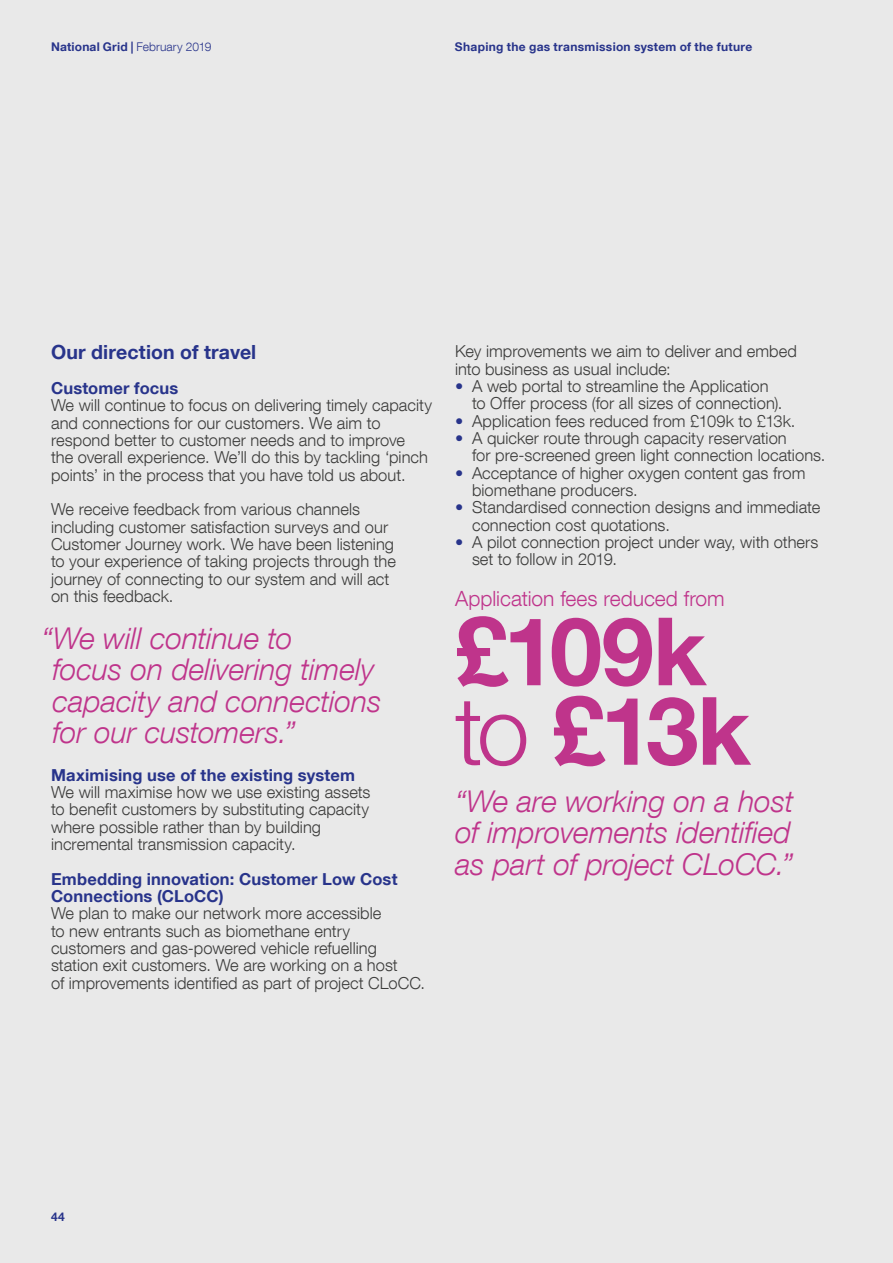
<style>
.page{position:relative;width:893px;height:1263px;background:#e9e9e9}
.page>*{position:absolute;margin:0;border:0;box-sizing:border-box;transform-origin:0 0}
.t1{font:700 94.5px/79.5px "Helvetica Neue LT Com";letter-spacing:-.02em;color:#bf348b}
.t2{font:italic 300 30px/31.5px "Helvetica Neue LT Com";letter-spacing:-.005em;color:#bf348b}
.t3{font:300 21px "Helvetica Neue LT Com";color:#bf348b}
.t4{font:700 19.5px "Helvetica Neue LT Com";letter-spacing:.01em;color:#28348b}
.t5{font:300 16.5px/17.4px "Helvetica Neue LT Com";letter-spacing:.005em;color:#3c3c3b}
.t6{font:700 16.5px/17.4px "Helvetica Neue LT Com";letter-spacing:.01em;color:#28348b}
.t7{font:700 12px "Helvetica Neue LT Com";letter-spacing:.025em;color:#28348b}
.s1{font-weight:300}
.s2{color:#28348b}
</style>
<div class="page">
<p class="t7" style="left:51px;top:39px;width:162px">National Grid | <span class="s1">February 2019</span></p>
<p class="t7" style="left:455px;top:39px;width:299px">Shaping the gas transmission system of the future</p>
<p class="t4" style="left:51px;top:340px;width:207px">Our direction of travel</p>
<p class="t6" style="left:51px;top:379px;width:129px">Customer focus</p>
<p class="t5" style="left:51px;top:396px;width:383px">We will continue to focus on delivering timely capacity and connections for our customers. We aim to respond better to customer needs and to improve<br>the overall experience. We’ll do this by tackling ‘pinch points’ in the process that you have told us about.</p>
<p class="t5" style="left:51px;top:500px;width:347px">We receive feedback from various channels including customer satisfaction surveys and our Customer Journey work. We have been listening to your experience of taking projects through the journey of connecting to our system and will act on this feedback.</p>
<h2 class="t2" style="left:52px;top:622px;width:330px;text-indent:-11px">“We will continue to<br>focus on delivering timely capacity and connections for our customers.”</h2>
<p class="t6" style="left:51px;top:766px;width:305px">Maximising use of the existing system</p>
<p class="t5" style="left:51px;top:783px;width:321px">We will maximise how we use existing assets to benefit customers by substituting capacity where possible rather than by building incremental transmission capacity.</p>
<p class="t6" style="left:51px;top:870px;width:348px">Embedding innovation: Customer Low Cost<br>Connections (CLoCC)</p>
<p class="t5" style="left:51px;top:904px;width:376px">We plan to make our network more accessible<br>to new entrants such as biomethane entry customers and gas-powered vehicle refuelling station exit customers. We are working on a host<br>of improvements identified as part of project CLoCC.</p>
<p class="t5" style="left:455px;top:342px;width:343px">Key improvements we aim to deliver and embed into business as usual include:</p>
<p class="t5" style="left:472px;top:377px;width:312px;text-indent:-17px"><span class="s2">•</span> A web portal to streamline the Application to Offer process (for all sizes of connection).</p>
<p class="t5" style="left:455px;top:412px;width:342px"><span class="s2">•</span> Application fees reduced from £109k to £13k.</p>
<p class="t5" style="left:472px;top:429px;width:355px;text-indent:-17px"><span class="s2">•</span> A quicker route through capacity reservation<br>for pre-screened green light connection locations.</p>
<p class="t5" style="left:472px;top:464px;width:335px;text-indent:-17px"><span class="s2">•</span> Acceptance of higher oxygen content gas from biomethane producers.</p>
<p class="t5" style="left:472px;top:498px;width:350px;text-indent:-17px"><span class="s2">•</span> Standardised connection designs and immediate connection cost quotations.</p>
<p class="t5" style="left:472px;top:533px;width:348px;text-indent:-17px"><span class="s2">•</span> A pilot connection project under way, with others set to follow in 2019.</p>
<p class="t3" style="left:455px;top:585px;width:271px">Application fees reduced from</p>
<h1 class="t1" style="left:455px;top:609px;width:297px">£109k <span class="s1">to</span> £13k</h1>
<h2 class="t2" style="left:455px;top:785px;width:340px;text-align:justify">“We are working on a host of improvements identified as part of project CLoCC.”</h2>
<p class="t7" style="left:51px;top:1209px;width:15px">44</p>
</div>
